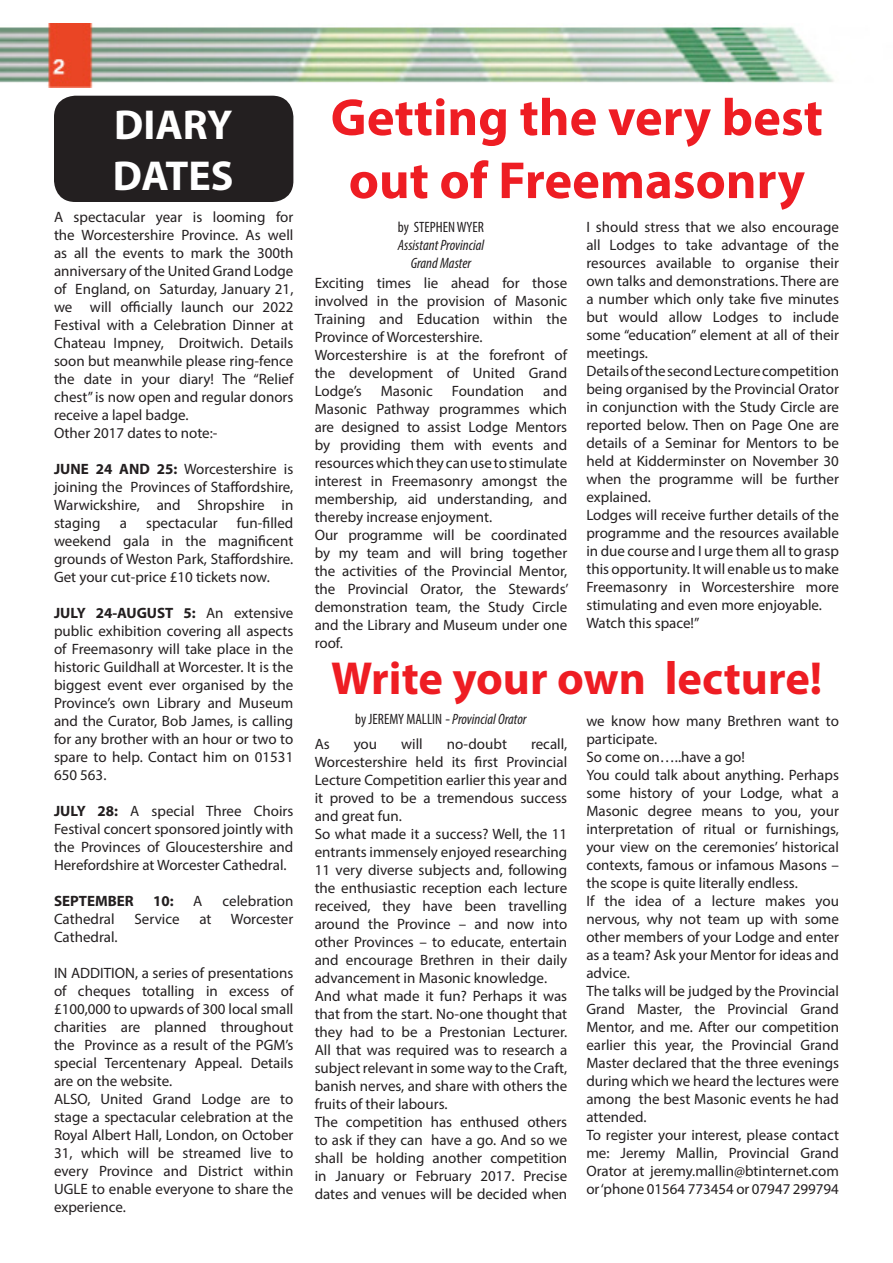
<style>
.page{position:relative;width:893px;height:1263px;background:#fff}
.page>*{position:absolute;margin:0;border:0;box-sizing:border-box;transform-origin:0 0}
.t1{font:700 52.5px/63px "Myriad Pro";color:#ee1d23;text-align:center}
.t2{font:700 46.5px "Myriad Pro";color:#ee1d23}
.t3{font:700 42px "Myriad Pro";color:#fff}
.t4{font:15px/18px "Myriad Pro";color:#231f20;text-align:justify}
.t5{font:italic condensed 15px "Myriad Pro";color:#231f20}
.t6{font:condensed 15px "Myriad Pro";color:#231f20}
.t7{font:700 15px "Myriad Pro";color:#231f20}
.s1{font-weight:700}
.s2{font-style:normal}
.s3{font-style:normal;font-stretch:normal}
</style>
<div class="page">
<img style="left:0;top:23px;width:834px;height:65px">
<div style="left:54px;top:96px;width:239px;height:106px;background:#231f20;border-radius:21px"></div>
<p class="t3" style="left:114px;top:98px;width:120px">DIARY</p>
<p class="t3" style="left:113px;top:148px;width:122px">DATES</p>
<p class="t4" style="left:54px;top:207px;width:241px">A spectacular year is looming for the Worcestershire Province. As well as all the events to mark the 300th anniversary of the United Grand Lodge of England, on Saturday, January 21, we will officially launch our 2022<br>Festival with a Celebration Dinner at Chateau Impney, Droitwich. Details soon but meanwhile please ring-fence the date in your diary! The “Relief chest” is now open and regular donors receive a lapel badge.</p>
<p class="t4" style="left:54px;top:423px;width:165px">Other 2017 dates to note:-</p>
<p class="t4" style="left:54px;top:459px;width:241px"><span class="s1">JUNE 24 AND 25:</span> Worcestershire is joining the Provinces of Staffordshire, Warwickshire, and Shropshire in staging</p>
<p class="t4" style="left:54px;top:513px;width:241px;text-indent:183px">fun-filled weekend gala in the magnificent grounds of Weston Park, Staffordshire.<br>Get your cut-price £10 tickets now.</p>
<p class="t4" style="left:54px;top:603px;width:241px"><span class="s1">JULY 24-AUGUST 5:</span> An extensive public exhibition covering all aspects of Freemasonry will take place in the historic Guildhall at Worcester. It is the biggest event ever organised by the Province’s own Library and Museum and the Curator, Bob James, is calling for any brother with an hour or two to spare to help. Contact him on 01531<br>650 563.</p>
<p class="t4" style="left:54px;top:801px;width:241px"><span class="s1">JULY 28:</span> A special Three Choirs Festival concert sponsored jointly with the Provinces of Gloucestershire and Herefordshire at Worcester Cathedral.</p>
<p class="t7" style="left:54px;top:891px;width:81px">SEPTEMBER</p>
<p class="t7" style="left:153px;top:891px;width:22px">10:</p>
<p class="t4" style="left:193px;top:891px;width:11px">A</p>
<p class="t4" style="left:223px;top:891px;width:72px">celebration</p>
<p class="t4" style="left:54px;top:909px;width:62px">Cathedral</p>
<p class="t4" style="left:134px;top:909px;width:47px">Service</p>
<p class="t4" style="left:199px;top:909px;width:14px">at</p>
<p class="t4" style="left:231px;top:909px;width:64px">Worcester</p>
<p class="t4" style="left:54px;top:927px;width:65px">Cathedral.</p>
<p class="t4" style="left:54px;top:963px;width:241px">IN ADDITION, a series of presentations of cheques totalling in excess of £100,000 to upwards of 300 local small charities are planned throughout the Province as a result of the PGM’s special Tercentenary Appeal. Details are on the website.</p>
<p class="t4" style="left:54px;top:1089px;width:241px">ALSO, United Grand Lodge are to stage a spectacular celebration at the Royal Albert Hall, London, on October 31, which will be streamed live to every Province and District within UGLE to enable everyone to share the experience.</p>
<p class="t4" style="left:120px;top:513px;width:9px">a</p>
<p class="t4" style="left:146px;top:513px;width:73px">spectacular</p>
<p class="t1" style="left:331px;top:84px;width:494px">Getting the very best out of Freemasonry</p>
<p class="t6" style="left:398px;top:218px;width:88px">by STEPHEN WYER</p>
<p class="t5" style="left:398px;top:236px;width:88px">Assistant Provincial</p>
<p class="t5" style="left:411px;top:254px;width:62px">Grand Master</p>
<p class="t4" style="left:586px;top:218px;width:254px">I should stress that we also encourage all Lodges to take advantage of the resources available to organise their own talks and demonstrations. There are a number which only take five minutes but would allow Lodges to include some “education” element at all of their meetings.</p>
<p class="t4" style="left:586px;top:362px;width:254px">Details of the second Lecture competition being organised by the Provincial Orator in conjunction with the Study Circle are reported below. Then on Page One are details of a Seminar for Mentors to be held at Kidderminster on November 30 when the programme will be further explained.</p>
<p class="t4" style="left:586px;top:506px;width:254px">Lodges will receive further details of the programme and the resources available in due course and I urge them all to grasp this opportunity. It will enable us to make Freemasonry in Worcestershire more stimulating and even more enjoyable.</p>
<p class="t4" style="left:586px;top:614px;width:114px">Watch this space!”</p>
<p class="t4" style="left:315px;top:274px;width:254px">Exciting times lie ahead for those involved in the provision of Masonic Training and Education within the Province of Worcestershire.</p>
<p class="t4" style="left:315px;top:346px;width:254px">Worcestershire is at the forefront of the development of United Grand Lodge’s</p>
<p class="t4" style="left:315px;top:382px;width:254px;text-indent:229px">and Masonic Pathway programmes which are designed to assist Lodge Mentors by providing them with events and resources which they can use to stimulate interest in Freemasonry amongst the membership, aid understanding, and thereby increase enjoyment.</p>
<p class="t4" style="left:315px;top:526px;width:255px">Our programme will be coordinated by my team and will bring together the activities of the Provincial Mentor, the Provincial Orator, the Stewards’ demonstration team, the Study Circle and the Library and Museum under one roof.</p>
<p class="t4" style="left:381px;top:382px;width:54px">Masonic</p>
<p class="t4" style="left:452px;top:382px;width:74px">Foundation</p>
<p class="t2" style="left:331px;top:648px;width:493px">Write your own lecture!</p>
<p class="t5" style="left:355px;top:709px;width:173px"><span class="s2">by JEREMY MALLIN</span> <span class="s3">-</span> Provincial Orator</p>
<p class="t4" style="left:586px;top:711px;width:254px">we know how many Brethren want to participate.</p>
<p class="t4" style="left:586px;top:747px;width:160px">So come on…..have a go!</p>
<p class="t4" style="left:586px;top:765px;width:254px">You could talk about anything. Perhaps some history of your Lodge, what a Masonic degree means to you, your interpretation of ritual or furnishings, your view on the ceremonies’ historical contexts, famous or infamous Masons – the scope is quite literally endless.</p>
<p class="t4" style="left:586px;top:891px;width:254px">If the idea of a lecture makes you nervous, why not team up with some other members of your Lodge and enter as a team? Ask your Mentor for ideas and advice.</p>
<p class="t4" style="left:586px;top:981px;width:254px">The talks will be judged by the Provincial Grand Master, the Provincial Grand Mentor, and me. After our competition earlier this year, the Provincial Grand Master declared that the three evenings during which we heard the lectures were among the best Masonic events he had attended.</p>
<p class="t4" style="left:586px;top:1125px;width:254px">To register your interest, please contact me: Jeremy Mallin, Provincial Grand Orator at jeremy.mallin@btinternet.com or ‘phone 01564 773454 or 07947 299794</p>
<p class="t4" style="left:315px;top:735px;width:254px;text-indent:216px">recall, Worcestershire held its first Provincial Lecture Competition earlier this year and it proved to be a tremendous success and great fun.</p>
<p class="t4" style="left:315px;top:825px;width:254px">So what made it a success? Well, the 11 entrants immensely enjoyed researching 11 very diverse subjects and, following the enthusiastic reception each lecture received, they have been travelling around the Province – and now into other Provinces – to educate, entertain and encourage Brethren in their daily advancement in Masonic knowledge.</p>
<p class="t4" style="left:315px;top:987px;width:254px">And what made it fun? Perhaps it was that from the start. No-one thought that they had to be a Prestonian Lecturer.<br>All that was required was to research a subject relevant in some way to the Craft, banish nerves, and share with others the fruits of their labours.</p>
<p class="t4" style="left:315px;top:1113px;width:254px">The competition has enthused others to ask if they can have a go. And so we shall be holding another competition in January or February 2017. Precise dates and venues will be decided when</p>
<p class="t4" style="left:315px;top:735px;width:17px">As</p>
<p class="t4" style="left:354px;top:735px;width:25px">you</p>
<p class="t4" style="left:401px;top:735px;width:23px">will</p>
<p class="t4" style="left:447px;top:735px;width:62px">no-doubt</p>
</div>
